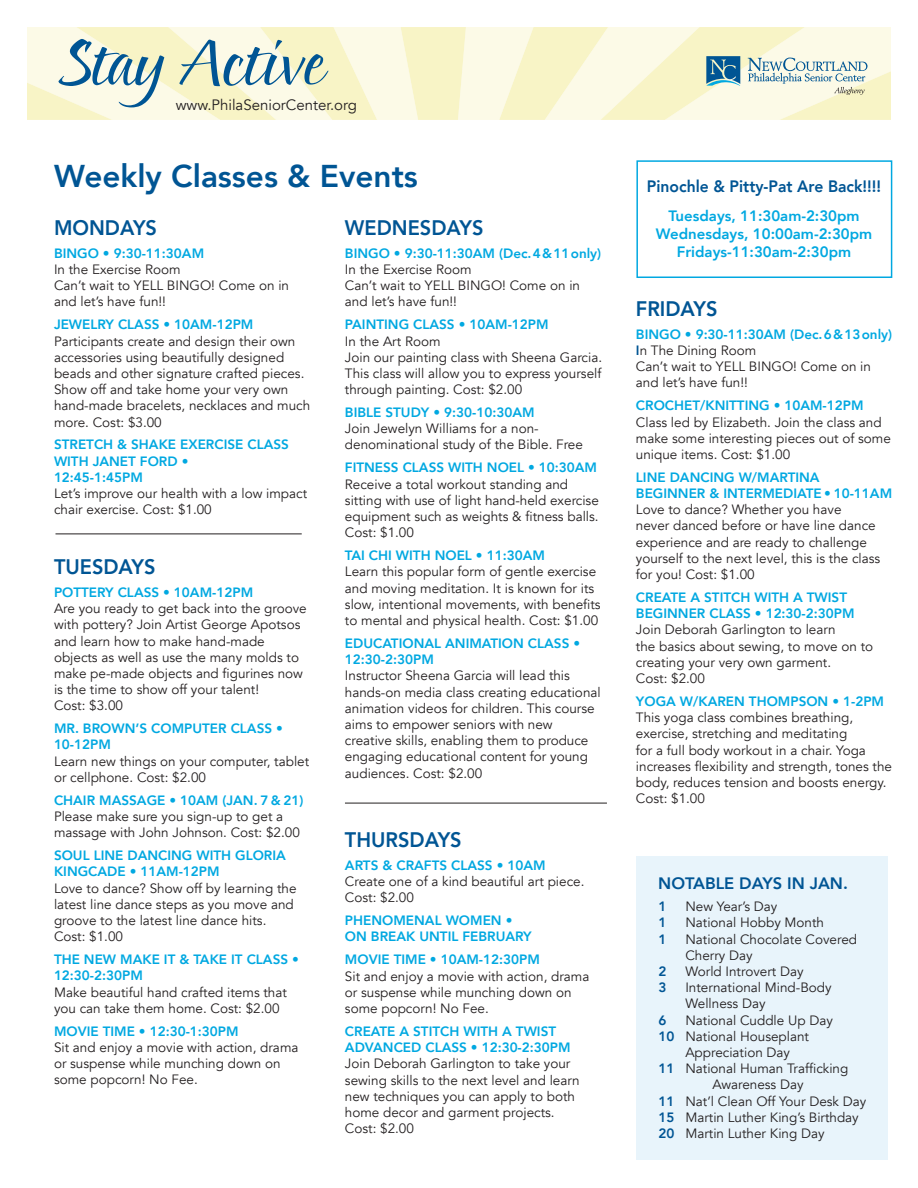
<style>
.page{position:relative;width:918px;height:1188px;background:#fff}
.page>*{position:absolute;margin:0;border:0;box-sizing:border-box;transform-origin:0 0}
.t1{font:63px "Pointed Brush";letter-spacing:-.025em;color:#005594}
.NC_Head_Big_Blue{font:800 31.5px "Avenir";color:#005594}
.NC_Head_Big_Blue-2{font:800 21px "Avenir";color:#005594;scale:.95 1}
.NC_Head_Big_Blue-3{font:800 16.5px "Avenir";color:#005594;scale:.95 1}
.NC_Head_Big_Blue-4{font:800 16.5px "Avenir";color:#005594}
.t2{font:800 15px/18px "Avenir";color:#00a8e1;text-align:center}
.t3{font:15px "Avenir";color:#231f20}
.NC_Head_Big_Blue-5{font:13.5px/16.2px "Avenir";color:#231f20}
.t4{font:800 13.5px/16.2px "Avenir";color:#00a8e1}
.t5{font:800 13.5px "Avenir";color:#005594}
.s1{font-weight:800;color:#00a8e1}
.s2{font-weight:800;color:#005594}
</style>
<div class="page">
<hr style="left:56px;top:534px;width:246px;height:1px;background:#231f20">
<svg style="left:27px;top:27px;width:864px;height:93px;background:#f5f4d7"></svg>
<hr style="left:345px;top:803px;width:262px;height:1px;background:#231f20">
<div style="left:636px;top:160px;width:256px;height:118px;border:2px solid #00a8e1"></div>
<div style="left:636px;top:856px;width:252px;height:304px;background:#e8f4fb"></div>
<p class="t1" style="left:58px;top:25px;width:267px">Stay Active</p>
<p class="t3" style="left:176px;top:96px;width:183px">www.PhilaSeniorCenter.org</p>
<p class="NC_Head_Big_Blue" style="left:54px;top:152px;width:365px">Weekly Classes &amp; Events</p>
<p class="NC_Head_Big_Blue-2" style="left:54px;top:211px;width:110px">MONDAYS</p>
<p class="NC_Head_Big_Blue-5" style="left:54px;top:245px;width:237px"><span class="s1">BINGO • 9:30-11:30AM<br></span>In the Exercise Room<br>Can’t wait to YELL BINGO! Come on in and let’s have fun!!</p>
<p class="NC_Head_Big_Blue-5" style="left:54px;top:317px;width:258px"><span class="s1">JEWELRY CLASS • 10AM-12PM </span>Participants create and design their own accessories using beautifully designed beads and other signature crafted pieces.<br>Show off and take home your very own hand-made bracelets, necklaces and much more. Cost: $3.00</p>
<p class="NC_Head_Big_Blue-5" style="left:54px;top:437px;width:255px"><span class="s1">STRETCH &amp; SHAKE EXERCISE CLASS<br>WITH JANET FORD •<br>12:45-1:45PM<br></span>Let’s improve our health with a low impact chair exercise. Cost: $1.00</p>
<p class="NC_Head_Big_Blue-2" style="left:345px;top:211px;width:147px">WEDNESDAYS</p>
<p class="NC_Head_Big_Blue-5" style="left:345px;top:245px;width:258px"><span class="s1">BINGO • 9:30-11:30AM (Dec. 4 &amp; 11 only)<br></span>In the Exercise Room<br>Can’t wait to YELL BINGO! Come on in and let’s have fun!!</p>
<p class="NC_Head_Big_Blue-5" style="left:345px;top:317px;width:259px"><span class="s1">PAINTING CLASS • 10AM-12PM<br></span>In the Art Room<br>Join our painting class with Sheena Garcia.<br>This class will allow you to express yourself through painting. Cost: $2.00</p>
<p class="NC_Head_Big_Blue-5" style="left:345px;top:405px;width:240px"><span class="s1">BIBLE STUDY • 9:30-10:30AM<br></span>Join Jewelyn Williams for a non&shy;denominational study of the Bible. Free</p>
<p class="NC_Head_Big_Blue-5" style="left:345px;top:460px;width:255px"><span class="s1">FITNESS CLASS WITH NOEL • 10:30AM </span>Receive a total workout standing and sitting with use of light hand-held exercise equipment such as weights &amp; fitness balls.<br>Cost: $1.00</p>
<p class="NC_Head_Big_Blue-5" style="left:345px;top:548px;width:257px"><span class="s1">TAI CHI WITH NOEL • 11:30AM<br></span>Learn this popular form of gentle exercise and moving meditation. It is known for its slow, intentional movements, with benefits to mental and physical health. Cost: $1.00</p>
<p class="NC_Head_Big_Blue-5" style="left:345px;top:635px;width:257px"><span class="s1">EDUCATIONAL ANIMATION CLASS • 12:30-2:30PM<br></span>Instructor Sheena Garcia will lead this hands-on media class creating educational animation videos for children. This course aims to empower seniors with new creative skills, enabling them to produce engaging educational content for young audiences. Cost: $2.00</p>
<p class="NC_Head_Big_Blue-2" style="left:54px;top:550px;width:108px">TUESDAYS</p>
<p class="NC_Head_Big_Blue-5" style="left:54px;top:584px;width:254px"><span class="s1">POTTERY CLASS • 10AM-12PM<br></span>Are you ready to get back into the groove with pottery? Join Artist George Apotsos and learn how to make hand-made objects as well as use the many molds to make pe-made objects and figurines now is the time to show off your talent!<br>Cost: $3.00</p>
<p class="NC_Head_Big_Blue-5" style="left:54px;top:721px;width:257px"><span class="s1">MR. BROWN’S COMPUTER CLASS •<br>10-12PM<br></span>Learn new things on your computer, tablet or cellphone. Cost: $2.00</p>
<p class="NC_Head_Big_Blue-5" style="left:54px;top:792px;width:251px"><span class="s1">CHAIR MASSAGE • 10AM (JAN. 7 &amp; 21)<br></span>Please make sure you sign-up to get a massage with John Johnson. Cost: $2.00</p>
<p class="NC_Head_Big_Blue-5" style="left:54px;top:848px;width:244px"><span class="s1">SOUL LINE DANCING WITH GLORIA<br>KINGCADE • 11AM-12PM<br></span>Love to dance? Show off by learning the latest line dance steps as you move and groove to the latest line dance hits.<br>Cost: $1.00</p>
<p class="NC_Head_Big_Blue-5" style="left:54px;top:952px;width:246px"><span class="s1">THE NEW MAKE IT &amp; TAKE IT CLASS •<br>12:30-2:30PM<br></span>Make beautiful hand crafted items that you can take them home. Cost: $2.00</p>
<p class="NC_Head_Big_Blue-5" style="left:54px;top:1023px;width:246px"><span class="s1">MOVIE TIME • 12:30-1:30PM<br></span>Sit and enjoy a movie with action, drama or suspense while munching down on some popcorn! No Fee.</p>
<p class="NC_Head_Big_Blue-2" style="left:345px;top:823px;width:124px">THURSDAYS</p>
<p class="NC_Head_Big_Blue-5" style="left:345px;top:857px;width:241px"><span class="s1">ARTS &amp; CRAFTS CLASS • 10AM<br></span>Create one of a kind beautiful art piece.<br>Cost: $2.00</p>
<p class="t4" style="left:345px;top:913px;width:188px">PHENOMENAL WOMEN •<br>ON BREAK UNTIL FEBRUARY</p>
<p class="NC_Head_Big_Blue-5" style="left:345px;top:952px;width:246px"><span class="s1">MOVIE TIME • 10AM-12:30PM<br></span>Sit and enjoy a movie with action, drama or suspense while munching down on some popcorn! No Fee.</p>
<p class="NC_Head_Big_Blue-5" style="left:345px;top:1023px;width:236px"><span class="s1">CREATE A STITCH WITH A TWIST<br>ADVANCED CLASS • 12:30-2:30PM<br></span>Join Deborah Garlington to take your sewing skills to the next level and learn new techniques you can apply to both home decor and garment projects.<br>Cost: $2.00</p>
<p class="NC_Head_Big_Blue-3" style="left:647px;top:174px;width:248px">Pinochle &amp; Pitty-Pat Are Back!!!!</p>
<p class="t2" style="left:656px;top:206px;width:218px">Tuesdays, 11:30am-2:30pm<br>Wednesdays, 10:00am-2:30pm<br>Fridays-11:30am-2:30pm</p>
<p class="NC_Head_Big_Blue-2" style="left:636px;top:292px;width:87px">FRIDAYS</p>
<p class="NC_Head_Big_Blue-5" style="left:636px;top:326px;width:258px"><span class="s1">BINGO • 9:30-11:30AM (Dec. 6 &amp; 13 only)<br></span><span class="s2">I</span>n The Dining Room<br>Can’t wait to YELL BINGO! Come on in and let’s have fun!!</p>
<p class="NC_Head_Big_Blue-5" style="left:636px;top:398px;width:257px"><span class="s1">CROCHET/KNITTING • 10AM-12PM </span>Class led by Elizabeth. Join the class and make some interesting pieces out of some unique items. Cost: $1.00</p>
<p class="NC_Head_Big_Blue-5" style="left:636px;top:469px;width:258px"><span class="s1">LINE DANCING W/MARTINA<br>BEGINNER &amp; INTERMEDIATE • 10-11AM<br></span>Love to dance? Whether you have<br>never danced before or have line dance experience and are ready to challenge yourself to the next level, this is the class for you! Cost: $1.00</p>
<p class="NC_Head_Big_Blue-5" style="left:636px;top:590px;width:239px"><span class="s1">CREATE A STITCH WITH A TWIST<br>BEGINNER CLASS • 12:30-2:30PM<br></span>Join Deborah Garlington to learn<br>the basics about sewing, to move on to creating your very own garment.<br>Cost: $2.00</p>
<p class="NC_Head_Big_Blue-5" style="left:636px;top:693px;width:258px"><span class="s1">YOGA W/KAREN THOMPSON • 1-2PM </span>This yoga class combines breathing, exercise, stretching and meditating<br>for a full body workout in a chair. Yoga increases flexibility and strength, tones the body, reduces tension and boosts energy.<br>Cost: $1.00</p>
<p class="NC_Head_Big_Blue-4" style="left:658px;top:871px;width:191px">NOTABLE DAYS IN JAN.</p>
<p class="t5" style="left:658px;top:896px;width:9px">1</p>
<p class="NC_Head_Big_Blue-5" style="left:685px;top:899px;width:94px">New Year’s Day</p>
<p class="t5" style="left:658px;top:912px;width:9px">1</p>
<p class="NC_Head_Big_Blue-5" style="left:685px;top:915px;width:140px">National Hobby Month</p>
<p class="t5" style="left:658px;top:928px;width:9px">1</p>
<p class="NC_Head_Big_Blue-5" style="left:685px;top:931px;width:173px">National Chocolate Covered<br>Cherry Day</p>
<p class="t5" style="left:658px;top:961px;width:9px">2</p>
<p class="NC_Head_Big_Blue-5" style="left:685px;top:964px;width:120px">World Introvert Day</p>
<p class="t5" style="left:658px;top:977px;width:9px">3</p>
<p class="NC_Head_Big_Blue-5" style="left:685px;top:980px;width:148px">International Mind-Body<br>Wellness Day</p>
<p class="t5" style="left:658px;top:1009px;width:9px">6</p>
<p class="NC_Head_Big_Blue-5" style="left:685px;top:1012px;width:149px">National Cuddle Up Day</p>
<p class="NC_Head_Big_Blue-5" style="left:658px;top:1028px;width:152px;text-align:center"><span class="s2">10</span> National Houseplant<br>Appreciation Day</p>
<p class="NC_Head_Big_Blue-5" style="left:712px;top:1061px;width:138px;text-indent:-54px"><span class="s2">11</span> National Human Trafficking<br>Awareness Day</p>
<p class="NC_Head_Big_Blue-5" style="left:658px;top:1093px;width:210px"><span class="s2">11</span> Nat’l Clean Off Your Desk Day</p>
<p class="NC_Head_Big_Blue-5" style="left:658px;top:1109px;width:202px"><span class="s2">15</span> Martin Luther King’s Birthday</p>
<p class="NC_Head_Big_Blue-5" style="left:658px;top:1126px;width:168px"><span class="s2">20</span> Martin Luther King Day</p>
</div>
